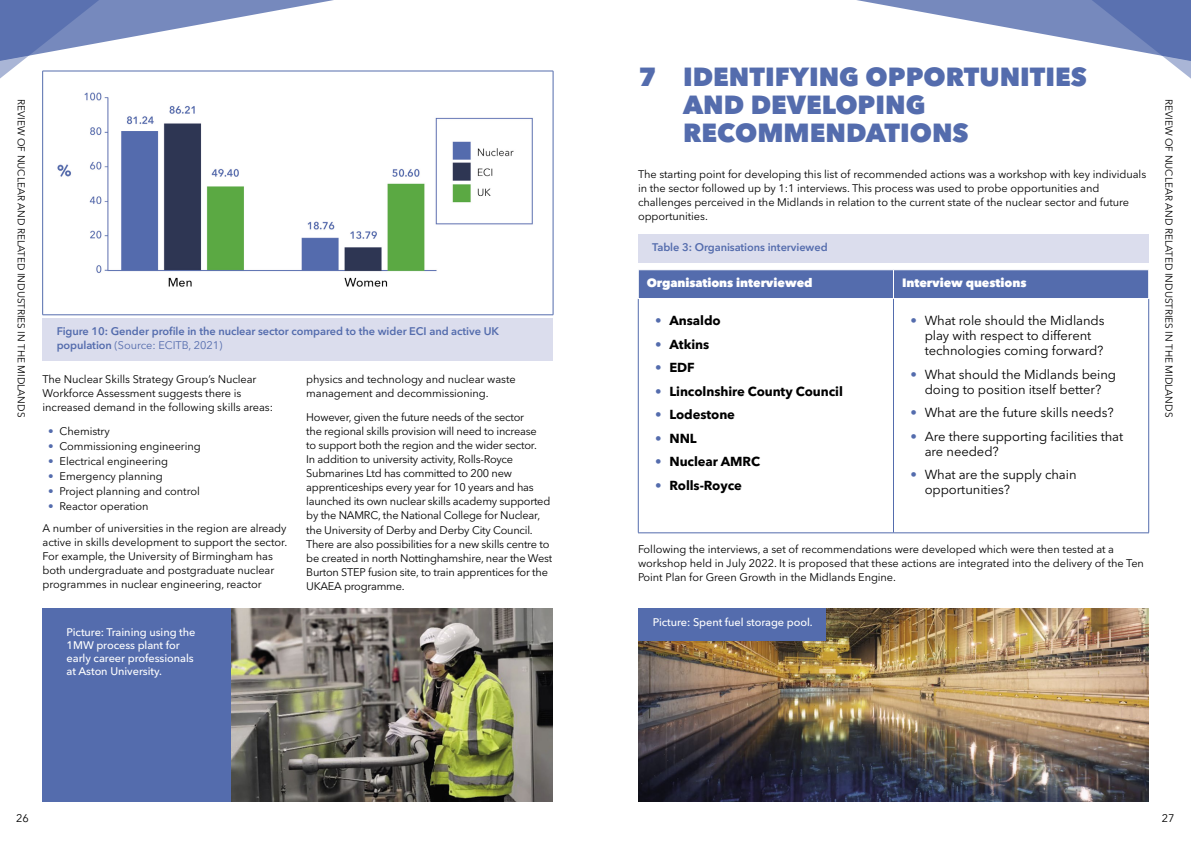
<style>
.page{position:relative;width:1191px;height:842px;background:#fff}
.page>*{position:absolute;margin:0;border:0;box-sizing:border-box;transform-origin:0 0}
.t1{font:800 26px/28px "Avenir Next LT Pro";color:#546cad}
.t2{font:13px/15px "Avenir Next LT Pro";letter-spacing:-.005em;color:#000}
.t3{font:700 13px "Avenir Next LT Pro";letter-spacing:-.005em;color:#000}
.TABLE_headline{font:800 12px "Avenir Next LT Pro";letter-spacing:-.005em;color:#fff}
.Body_2colm{font:11px/14px "Avenir Next LT Pro";letter-spacing:-.02em;color:#000}
.Body_11{font:11px/14px "Avenir Next LT Pro";letter-spacing:-.005em;color:#000}
.Figure{font:600 11px/14px "Avenir Next LT Pro";letter-spacing:-.005em;color:#546cad}
.Pictures_credit{font:500 11px/13px "Avenir Next LT Pro";letter-spacing:-.005em;color:#fff}
.t4{font:10px "Avenir Next LT Pro";color:#000}
.s1{color:#546cad}
.s2{font-weight:700;color:#546cad}
.s3{font-weight:400}
</style>
<div class="page">
<svg style="left:0;top:0;width:381px;height:85px"></svg>
<svg style="left:857px;top:0;width:334px;height:79px"></svg>
<div style="left:43px;top:608px;width:510px;height:194px;background:#546cad"></div>
<img style="left:231px;top:608px;width:322px;height:194px">
<div style="left:43px;top:318px;width:510px;height:42px;background:#dbdded"></div>
<hr style="left:43px;top:71px;width:510px;height:1px;background:#546cad">
<hr style="left:42px;top:71px;width:1px;height:244px;background:#546cad">
<hr style="left:553px;top:71px;width:1px;height:244px;background:#546cad">
<hr style="left:43px;top:315px;width:510px;height:1px;background:#546cad">
<img style="left:46px;top:79px;width:487px;height:208px">
<div style="left:638px;top:234px;width:510px;height:28px;background:#dbdded"></div>
<hr style="left:638px;top:299px;width:1px;height:234px;background:#546cad">
<hr style="left:893px;top:299px;width:1px;height:234px;background:#546cad">
<hr style="left:1148px;top:299px;width:1px;height:234px;background:#546cad">
<hr style="left:638px;top:533px;width:255px;height:1px;background:#546cad">
<hr style="left:893px;top:533px;width:256px;height:1px;background:#546cad">
<div style="left:638px;top:270px;width:511px;height:28px;background:#546cad"></div>
<img style="left:638px;top:608px;width:510px;height:193px">
<div style="left:638px;top:608px;width:187px;height:33px;background:#546cad"></div>
<p class="t1" style="left:683px;top:62px;width:405px;text-indent:-45px">7 IDENTIFYING OPPORTUNITIES<br>AND DEVELOPING<br>RECOMMENDATIONS</p>
<p class="Body_11" style="left:638px;top:167px;width:510px">The starting point for developing this list of recommended actions was a workshop with key individuals in the sector followed up by 1:1 interviews. This process was used to probe opportunities and challenges perceived in the Midlands in relation to the current state of the nuclear sector and future opportunities.</p>
<p class="Figure" style="left:652px;top:240px;width:177px">Table 3: Organisations interviewed</p>
<p class="TABLE_headline" style="left:647px;top:276px;width:167px">Organisations interviewed</p>
<p class="TABLE_headline" style="left:902px;top:276px;width:126px">Interview questions</p>
<p class="t3" style="left:655px;top:313px;width:67px"><span class="s1">•</span> Ansaldo</p>
<p class="t3" style="left:655px;top:336px;width:55px"><span class="s1">•</span> Atkins</p>
<p class="t3" style="left:655px;top:360px;width:41px"><span class="s1">•</span> EDF</p>
<p class="t3" style="left:655px;top:383px;width:189px"><span class="s1">•</span> Lincolnshire County Council</p>
<p class="t3" style="left:655px;top:407px;width:81px"><span class="s1">•</span> Lodestone</p>
<p class="t3" style="left:655px;top:430px;width:43px"><span class="s1">•</span> NNL</p>
<p class="t3" style="left:655px;top:454px;width:106px"><span class="s1">•</span> Nuclear AMRC</p>
<p class="t3" style="left:655px;top:477px;width:88px"><span class="s1">•</span> Rolls-Royce</p>
<p class="t4" style="left:27px;top:99px;width:319px;rotate:90deg">REVIEW OF NUCLEAR AND RELATED INDUSTRIES IN THE MIDLANDS</p>
<p class="t4" style="left:1174px;top:99px;width:319px;rotate:90deg">REVIEW OF NUCLEAR AND RELATED INDUSTRIES IN THE MIDLANDS</p>
<p class="t2" style="left:924px;top:313px;width:181px;text-indent:-14px"><span class="s2">•</span> What role should the Midlands play with respect to different technologies coming forward?</p>
<p class="t2" style="left:910px;top:367px;width:207px;text-align:center"><span class="s2">•</span> What should the Midlands being doing to position itself better?</p>
<p class="t2" style="left:910px;top:405px;width:205px"><span class="s2">•</span> What are the future skills needs?</p>
<p class="t2" style="left:924px;top:429px;width:200px;text-indent:-14px"><span class="s2">•</span> Are there supporting facilities that are needed?</p>
<p class="t2" style="left:924px;top:467px;width:153px;text-indent:-14px"><span class="s2">•</span> What are the supply chain opportunities?</p>
<p class="Figure" style="left:57px;top:324px;width:444px">Figure 10: Gender profile in the nuclear sector compared to the wider ECI and active UK population <span class="s3">(Source: ECITB, 2021)</span></p>
<p class="Body_2colm" style="left:43px;top:372px;width:232px">The Nuclear Skills Strategy Group’s Nuclear<br>Workforce Assessment suggests there is increased demand in the following skills areas:</p>
<p class="Body_2colm" style="left:48px;top:425px;width:63px"><span class="s2">•</span> Chemistry</p>
<p class="Body_2colm" style="left:48px;top:439px;width:154px"><span class="s2">•</span> Commissioning engineering</p>
<p class="Body_2colm" style="left:48px;top:454px;width:121px"><span class="s2">•</span> Electrical engineering</p>
<p class="Body_2colm" style="left:48px;top:469px;width:116px"><span class="s2">•</span> Emergency planning</p>
<p class="Body_2colm" style="left:48px;top:484px;width:153px"><span class="s2">•</span> Project planning and control</p>
<p class="Body_2colm" style="left:48px;top:499px;width:102px"><span class="s2">•</span> Reactor operation</p>
<p class="Body_2colm" style="left:43px;top:521px;width:246px">A number of universities in the region are already active in skills development to support the sector.<br>For example, the University of Birmingham has both undergraduate and postgraduate nuclear programmes in nuclear engineering, reactor</p>
<p class="Body_2colm" style="left:306px;top:372px;width:211px">physics and technology and nuclear waste management and decommissioning.</p>
<p class="Body_2colm" style="left:306px;top:411px;width:247px">However, given the future needs of the sector<br>the regional skills provision will need to increase<br>to support both the region and the wider sector.<br>In addition to university activity, Rolls-Royce Submarines Ltd has committed to 200 new apprenticeships every year for 10 years and has launched its own nuclear skills academy supported by the NAMRC, the National College for Nuclear, the University of Derby and Derby City Council.<br>There are also possibilities for a new skills centre to be created in north Nottinghamshire, near the West Burton STEP fusion site, to train apprentices for the UKAEA programme.</p>
<p class="Body_11" style="left:638px;top:543px;width:507px">Following the interviews, a set of recommendations were developed which were then tested at a workshop held in July 2022. It is proposed that these actions are integrated into the delivery of the Ten<br>Point Plan for Green Growth in the Midlands Engine.</p>
<p class="Pictures_credit" style="left:67px;top:626px;width:130px">Picture: Training using the<br>1MW process plant for early career professionals at Aston University.</p>
<p class="Pictures_credit" style="left:653px;top:616px;width:161px">Picture: Spent fuel storage pool.</p>
<p class="Body_2colm" style="left:16px;top:812px;width:14px">26</p>
<p class="Body_2colm" style="left:1161px;top:812px;width:14px">27</p>
</div>
